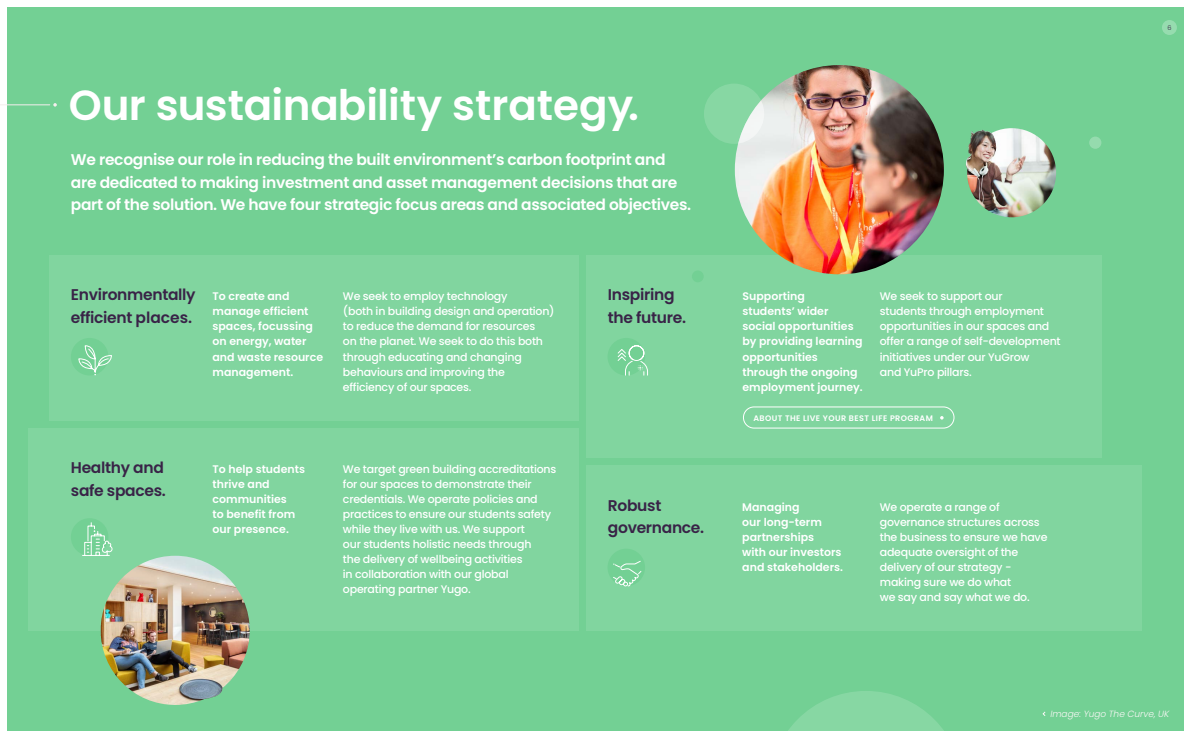
<style>
.page{position:relative;width:1191px;height:738px;background:#fff}
.page>*{position:absolute;margin:0;border:0;box-sizing:border-box;transform-origin:0 0}
.t1{font:600 42px "Poppins";color:#fff}
.t2{font:600 15.5px/22.5px "Poppins";letter-spacing:-.02em;color:#fff}
.t3{font:600 15.5px/22.5px "Poppins";letter-spacing:-.02em;color:#392347}
.t4{font:500 11px/15px "Poppins";letter-spacing:-.02em;color:#fff}
.t5{font:600 11px/15px "Poppins";color:#fff}
.t6{font:italic 300 9px "Poppins";color:#f9f7f6}
.t7{font:600 8px "Poppins";letter-spacing:.05em;color:#fff}
.t8{font:300 6.5px "Poppins";color:#392347}
</style>
<div class="page">
<div style="left:7px;top:7px;width:1177px;height:723px;background:#73d094"></div>
<div style="left:49px;top:255px;width:529px;height:165px;background:#81d59f"></div>
<div style="left:28px;top:428px;width:550px;height:202px;background:#81d59f"></div>
<div style="left:586px;top:255px;width:515px;height:203px;background:#81d59f"></div>
<div style="left:586px;top:465px;width:556px;height:165px;background:#81d59f"></div>
<hr style="left:0;top:104px;width:50px;height:1px;background:#f4eeed">
<svg style="left:53px;top:103px;width:4px;height:3px"></svg>
<div style="left:71px;top:338px;width:37px;height:37px;background:#73d094;border-radius:50%"></div>
<div style="left:607px;top:338px;width:38px;height:37px;background:#73d094;border-radius:50%"></div>
<div style="left:607px;top:548px;width:38px;height:37px;background:#73d094;border-radius:50%"></div>
<svg style="left:78px;top:345px;width:34px;height:30px"></svg>
<svg style="left:617px;top:345px;width:31px;height:30px"></svg>
<svg style="left:613px;top:560px;width:28px;height:26px"></svg>
<img style="left:735px;top:65px;width:209px;height:209px;border-radius:104px">
<img style="left:967px;top:128px;width:89px;height:89px;border-radius:44px">
<img style="left:101px;top:555px;width:149px;height:149px;border-radius:74px">
<img style="left:188px;top:686px;width:35px;height:14px">
<div style="left:71px;top:518px;width:37px;height:37px;background:#73d094;border-radius:50%"></div>
<svg style="left:84px;top:522px;width:29px;height:33px"></svg>
<div style="left:692px;top:270px;width:11px;height:12px;background:#73d094;border-radius:50%"></div>
<div style="left:1089px;top:136px;width:12px;height:13px;background:#95dbae;border-radius:50%"></div>
<div style="left:743px;top:406px;width:211px;height:22px;border:1px solid #fff;border-radius:11px"></div>
<div style="left:704px;top:83px;width:60px;height:61px;background:#87d7a3;border-radius:50%"></div>
<svg style="left:769px;top:691px;width:193px;height:40px"></svg>
<svg style="left:738px;top:92px;width:26px;height:52px"></svg>
<div style="left:1161px;top:20px;width:15px;height:15px;background:#96dcaf;border-radius:50%"></div>
<img style="left:968px;top:130px;width:27px;height:26px">
<img style="left:965px;top:156px;width:6px;height:14px">
<h1 class="t1" style="left:69px;top:81px;width:571px">Our sustainability strategy.</h1>
<p class="t2" style="left:71px;top:148px;width:622px">We recognise our role in reducing the built environment’s carbon footprint and are dedicated to making investment and asset management decisions that are part of the solution. We have four strategic focus areas and associated objectives.</p>
<h2 class="t3" style="left:71px;top:283px;width:126px">Environmentally efficient places.</h2>
<h2 class="t3" style="left:608px;top:283px;width:80px">Inspiring the future.</h2>
<p class="t5" style="left:212px;top:289px;width:112px">To create and manage efficient spaces, focussing on energy, water and waste resource management.</p>
<p class="t5" style="left:742px;top:289px;width:122px">Supporting<br>students’ wider social opportunities by providing learning opportunities through the ongoing employment journey.</p>
<p class="t4" style="left:343px;top:289px;width:213px">We seek to employ technology<br>(both in building design and operation) to reduce the demand for resources<br>on the planet. We seek to do this both through educating and changing behaviours and improving the efficiency of our spaces.</p>
<p class="t4" style="left:880px;top:289px;width:182px">We seek to support our<br>students through employment opportunities in our spaces and offer a range of self-development initiatives under our YuGrow<br>and YuPro pillars.</p>
<h2 class="t3" style="left:71px;top:456px;width:96px">Healthy and safe spaces.</h2>
<p class="t5" style="left:212px;top:461px;width:94px">To help students thrive and communities<br>to benefit from our presence.</p>
<p class="t4" style="left:343px;top:461px;width:215px">We target green building accreditations for our spaces to demonstrate their credentials. We operate policies and practices to ensure our students safety while they live with us. We support<br>our students holistic needs through<br>the delivery of wellbeing activities<br>in collaboration with our global operating partner Yugo.</p>
<h2 class="t3" style="left:608px;top:493px;width:98px">Robust governance.</h2>
<p class="t7" style="left:753px;top:413px;width:181px">ABOUT THE LIVE YOUR BEST LIFE PROGRAM</p>
<p class="t5" style="left:742px;top:499px;width:102px">Managing<br>our long-term partnerships<br>with our investors and stakeholders.</p>
<p class="t4" style="left:880px;top:499px;width:169px">We operate a range of governance structures across the business to ensure we have adequate oversight of the delivery of our strategy - making sure we do what<br>we say and say what we do.</p>
<p class="t8" style="left:1167px;top:24px;width:6px">6</p>
<p class="t6" style="left:1050px;top:707px;width:120px">Image: Yugo The Curve, UK</p>
</div>
